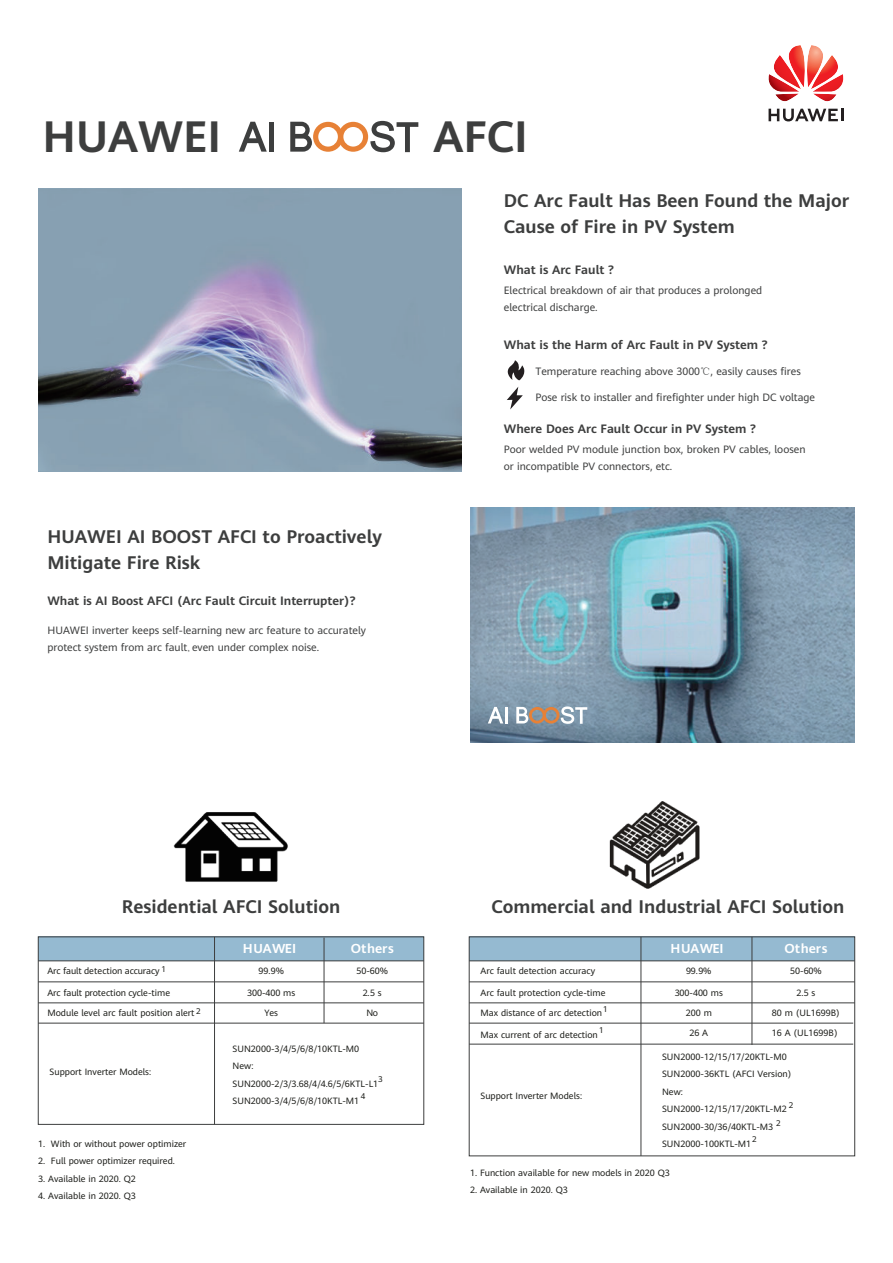
<style>
.page{position:relative;width:893px;height:1263px;background:#fff}
.page>*{position:absolute;margin:0;border:0;box-sizing:border-box;transform-origin:0 0}
.t1{font:700 43.35px "Huawei Sans";color:#3d3e3e}
.t2{font:700 18px/26.2px "Huawei Sans";color:#3d3e3e}
.t3{font:700 12.75px "Huawei Sans";letter-spacing:.015em;color:#fff}
.t4{font:700 12px "Huawei Sans";color:#3d3e3e}
.t5{font:10.5px/17.1px "Huawei Sans";color:#3d3e3e}
.t6{font:9px/17.4px "Huawei Sans";color:#1d1e1a}
.t7{font:8.1px "Huawei Sans";color:#1d1e1a}
.s1{font-family:"Adobe Song Std";font-weight:300}
.s2{font-family:"Sim Sun"}
</style>
<div class="page">
<img style="left:38px;top:188px;width:423px;height:284px">
<img style="left:471px;top:508px;width:384px;height:234px">
<svg style="left:768px;top:109px;width:75px;height:12px"></svg>
<svg style="left:768px;top:45px;width:76px;height:57px"></svg>
<div style="left:269px;top:122px;width:5px;height:30px;background:#3d3e3e"></div>
<svg style="left:239px;top:122px;width:28px;height:30px"></svg>
<svg style="left:290px;top:121px;width:128px;height:31px"></svg>
<svg style="left:488px;top:707px;width:19px;height:16px"></svg>
<svg style="left:516px;top:706px;width:71px;height:18px"></svg>
<svg style="left:508px;top:360px;width:16px;height:20px"></svg>
<svg style="left:507px;top:387px;width:16px;height:22px"></svg>
<div style="left:38px;top:937px;width:386px;height:24px;background:#95bad1"></div>
<div style="left:38px;top:936px;width:386px;height:189px;border:1px solid #3d3e3e"></div>
<hr style="left:38px;top:960px;width:386px;height:1px;background:#3d3e3e">
<hr style="left:38px;top:981px;width:386px;height:1px;background:#3d3e3e">
<hr style="left:38px;top:1002px;width:386px;height:1px;background:#3d3e3e">
<hr style="left:38px;top:1023px;width:386px;height:1px;background:#3d3e3e">
<hr style="left:214px;top:937px;width:1px;height:187px;background:#3d3e3e">
<hr style="left:324px;top:938px;width:1px;height:85px;background:#3d3e3e">
<img style="left:173px;top:812px;width:115px;height:70px">
<div style="left:469px;top:937px;width:386px;height:24px;background:#95bad1"></div>
<div style="left:469px;top:936px;width:386px;height:220px;border:1px solid #3d3e3e"></div>
<hr style="left:469px;top:960px;width:386px;height:1px;background:#3d3e3e">
<hr style="left:469px;top:981px;width:386px;height:1px;background:#3d3e3e">
<hr style="left:469px;top:1002px;width:386px;height:1px;background:#3d3e3e">
<hr style="left:469px;top:1023px;width:384px;height:1px;background:#3d3e3e">
<hr style="left:469px;top:1044px;width:384px;height:1px;background:#3d3e3e">
<hr style="left:641px;top:937px;width:1px;height:219px;background:#3d3e3e">
<hr style="left:752px;top:937px;width:1px;height:108px;background:#3d3e3e">
<img style="left:609px;top:801px;width:91px;height:88px">
<h1 class="t1" style="left:43px;top:120px;width:180px">HUAWEI</h1>
<h2 class="t2" style="left:47px;top:525px;width:336px;line-height:25.7px">HUAWEI AI BOOST AFCI to Proactively<br>Mitigate Fire Risk</h2>
<h3 class="t4" style="left:47px;top:596px;width:309px">What is AI Boost AFCI (Arc Fault Circuit Interrupter)?</h3>
<p class="t5" style="left:47px;top:622px;width:320px">HUAWEI inverter keeps self-learning new arc feature to accurately protect system from arc fault<span class="s1">,</span> even under complex noise.</p>
<h1 class="t1" style="left:433px;top:120px;width:96px">AFCI</h1>
<h2 class="t2" style="left:504px;top:189px;width:347px">DC Arc Fault Has Been Found the Major<br>Cause of Fire in PV System</h2>
<h3 class="t4" style="left:504px;top:265px;width:112px">What is Arc Fault ?</h3>
<p class="t5" style="left:504px;top:283px;width:260px">Electrical breakdown of air that produces a prolonged electrical discharge.</p>
<h3 class="t4" style="left:504px;top:340px;width:265px">What is the Harm of Arc Fault in PV System ?</h3>
<p class="t5" style="left:535px;top:364px;width:267px">Temperature reaching above 3000<span class="s2">℃</span>, easily causes fires</p>
<p class="t5" style="left:535px;top:389px;width:281px">Pose risk to installer and firefighter under high DC voltage</p>
<h3 class="t4" style="left:504px;top:424px;width:253px">Where Does Arc Fault Occur in PV System ?</h3>
<p class="t5" style="left:504px;top:442px;width:303px">Poor welded PV module junction box, broken PV cables, loosen or incompatible PV connectors, etc.</p>
<h2 class="t2" style="left:122px;top:895px;width:220px">Residential AFCI Solution</h2>
<h3 class="t3" style="left:243px;top:943px;width:55px">HUAWEI</h3>
<h3 class="t3" style="left:351px;top:943px;width:45px">Others</h3>
<p class="t6" style="left:47px;top:963px;width:120px">Arc fault detection accuracy <sup>1</sup></p>
<p class="t6" style="left:258px;top:963px;width:27px">99.9%</p>
<p class="t6" style="left:356px;top:963px;width:33px">50-60%</p>
<p class="t6" style="left:47px;top:985px;width:124px">Arc fault protection cycle-time</p>
<p class="t6" style="left:247px;top:985px;width:50px">300-400 ms</p>
<p class="t6" style="left:363px;top:985px;width:21px">2.5 s</p>
<p class="t6" style="left:47px;top:1005px;width:149px">Module level arc fault position alert</p>
<p class="t7" style="left:196px;top:1008px;width:6px">2</p>
<p class="t6" style="left:264px;top:1005px;width:15px">Yes</p>
<p class="t6" style="left:366px;top:1005px;width:13px">No</p>
<p class="t6" style="left:50px;top:1064px;width:103px">Support Inverter Models:</p>
<p class="t6" style="left:38px;top:1136px;width:150px">1. With or without power optimizer</p>
<p class="t6" style="left:38px;top:1153px;width:138px">2. Full power optimizer required.</p>
<p class="t6" style="left:38px;top:1171px;width:99px">3. Available in 2020. Q2</p>
<p class="t6" style="left:38px;top:1188px;width:99px">4. Available in 2020. Q3</p>
<p class="t6" style="left:233px;top:1041px;width:147px">SUN2000-3/4/5/6/8/10KTL-M0<br>New:<br>SUN2000-2/3/3.68/4/4.6/5/6KTL-L1<br>SUN2000-3/4/5/6/8/10KTL-M1</p>
<p class="t7" style="left:378px;top:1076px;width:6px">3</p>
<p class="t7" style="left:361px;top:1093px;width:6px">4</p>
<h2 class="t2" style="left:491px;top:895px;width:354px">Commercial and Industrial AFCI Solution</h2>
<h3 class="t3" style="left:670px;top:943px;width:55px">HUAWEI</h3>
<h3 class="t3" style="left:784px;top:943px;width:45px">Others</h3>
<p class="t6" style="left:481px;top:963px;width:116px">Arc fault detection accuracy</p>
<p class="t6" style="left:686px;top:963px;width:27px">99.9%</p>
<p class="t6" style="left:790px;top:963px;width:33px">50-60%</p>
<p class="t6" style="left:481px;top:985px;width:126px">Arc fault protection cycle-time</p>
<p class="t6" style="left:675px;top:985px;width:50px">300-400 ms</p>
<p class="t6" style="left:796px;top:985px;width:21px">2.5 s</p>
<p class="t6" style="left:481px;top:1005px;width:129px">Max distance of arc detection <sup>1</sup></p>
<p class="t6" style="left:481px;top:1026px;width:119px">Max current of arc detection</p>
<p class="t7" style="left:599px;top:1026px;width:6px">1</p>
<p class="t6" style="left:481px;top:1088px;width:103px">Support Inverter Models:</p>
<p class="t6" style="left:686px;top:1005px;width:28px">200 m</p>
<p class="t6" style="left:772px;top:1004px;width:70px">80 m (UL1699B)</p>
<p class="t6" style="left:689px;top:1025px;width:20px">26 A</p>
<p class="t6" style="left:772px;top:1024px;width:67px">16 A (UL1699B)</p>
<p class="t6" style="left:662px;top:1049px;width:131px">SUN2000-12/15/17/20KTL-M0<br>SUN2000-36KTL (AFCI Version)<br>New:<br>SUN2000-12/15/17/20KTL-M2<br>SUN2000-30/36/40KTL-M3<br>SUN2000-100KTL-M1</p>
<p class="t7" style="left:789px;top:1102px;width:6px">2</p>
<p class="t7" style="left:776px;top:1119px;width:6px">2</p>
<p class="t7" style="left:752px;top:1136px;width:6px">2</p>
<p class="t6" style="left:470px;top:1164px;width:201px">1. Function available for new models in 2020 Q3</p>
<p class="t6" style="left:470px;top:1182px;width:99px">2. Available in 2020. Q3</p>
</div>
